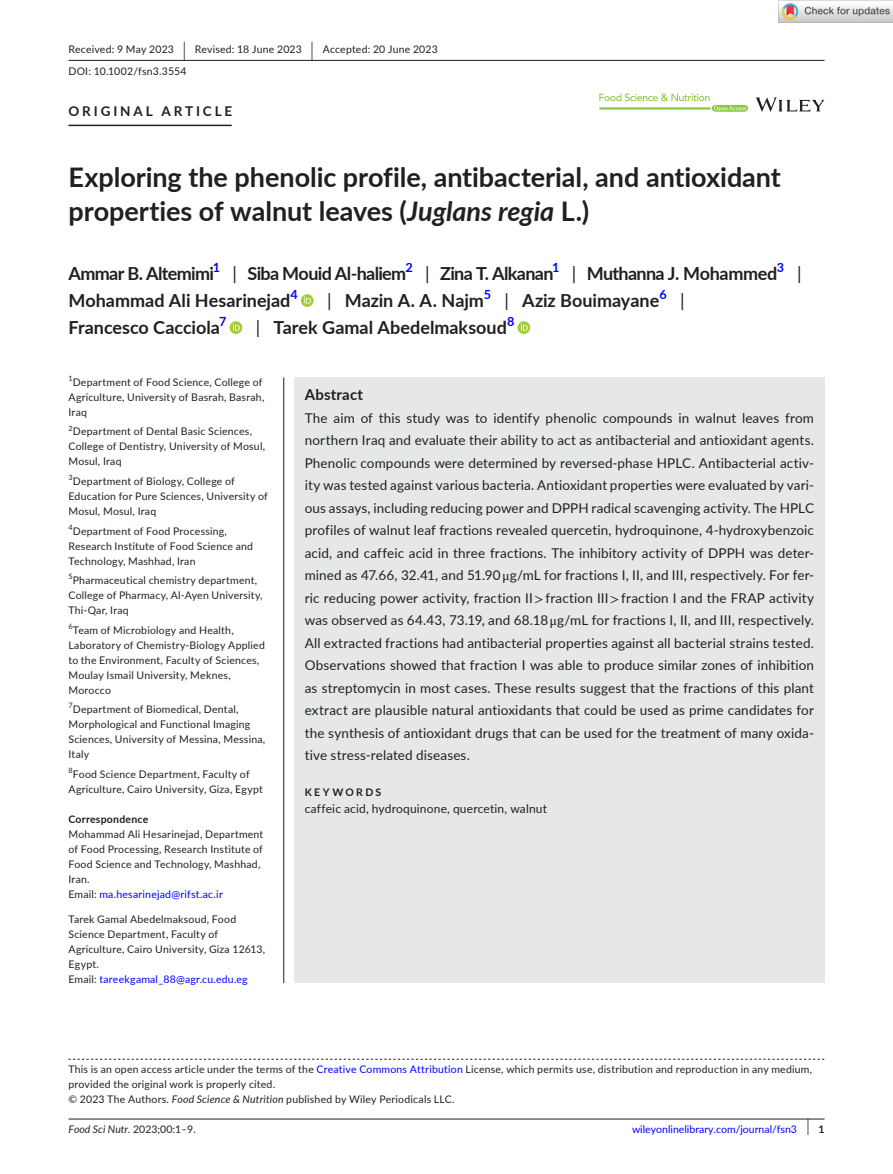
<style>
.page{position:relative;width:893px;height:1174px;background:#fff}
.page>*{position:absolute;margin:0;border:0;box-sizing:border-box;transform-origin:0 0}
.t1{font:700 27px/34.5px "Lato";color:#231f20}
.t2{font:700 18px "Lato";letter-spacing:-.005em;color:#231f20}
.t3{font:700 18px "Lato";letter-spacing:-.035em;color:#231f20}
.t4{font:700 18px "Lato";letter-spacing:-.025em;color:#231f20}
.t5{font:18px "Lato";color:#231f20}
.t6{font:700 15px "Lato";letter-spacing:.015em;color:#231f20}
.t7{font:13.5px/22.5px "Lato";letter-spacing:.01em;color:#231f20;text-align:justify}
.t8{font:700 13.5px "Lato";letter-spacing:.215em;color:#231f20}
.t9{font:700 12.6px "Lato";color:#00f}
.t10{font:12px "Lato";letter-spacing:.015em;color:#231f20}
.t11{font:10.5px/15px "Lato";letter-spacing:.02em;color:#231f20}
.t12{font:10.5px "Lato";color:#00f}
.t13{font:italic 10.5px "Lato";color:#231f20}
.t14{font:700 10.5px "Lato";letter-spacing:.02em;color:#231f20}
.t15{font:700 10.5px "Lato";letter-spacing:.22em;color:#231f20}
.t16{font:7.35px "Lato";color:#231f20}
.s1{font-size:19.65px}
.s2{font-style:italic}
.s3{font-weight:400}
.s4{color:#00f}
.s5{font-family:"STIX"}
.s6{font-style:normal}
.s7{font-size:17.4px;color:#231f20}
.s8{font-weight:700;color:#231f20}
</style>
<div class="page">
<hr style="left:68px;top:1118px;width:756px;height:1px;background:#231f20">
<svg style="left:756px;top:97px;width:68px;height:15px"></svg>
<svg style="left:599px;top:93px;width:149px;height:19px"></svg>
<hr style="left:68px;top:60px;width:756px;height:1px;background:#231f20">
<hr style="left:68px;top:125px;width:164px;height:1px;background:#231f20">
<svg style="left:301px;top:294px;width:13px;height:13px"></svg>
<svg style="left:304px;top:296px;width:7px;height:7px"></svg>
<svg style="left:230px;top:321px;width:12px;height:13px"></svg>
<svg style="left:233px;top:323px;width:7px;height:7px"></svg>
<svg style="left:517px;top:321px;width:13px;height:13px"></svg>
<svg style="left:521px;top:323px;width:7px;height:7px"></svg>
<svg style="left:68px;top:1058px;width:756px;height:1px"></svg>
<hr style="left:283px;top:377px;width:1px;height:606px;background:#231f20">
<div style="left:294px;top:377px;width:530px;height:446px;background:#e6e7e9"></div>
<div style="left:294px;top:822px;width:530px;height:161px;background:#e6e7e9"></div>
<img style="left:779px;top:0;width:114px;height:23px">
<p class="t11" style="left:68px;top:38px;width:371px;line-height:21.8px">Received: 9 May 2023 <span class="s1">|</span> Revised: 18 June 2023 <span class="s1">|</span> Accepted: 20 June 2023<br>DOI: 10.1002/fsn3.3554</p>
<p class="t8" style="left:68px;top:101px;width:165px">ORIGINAL ARTICLE</p>
<h1 class="t1" style="left:68px;top:159px;width:714px">Exploring the phenolic profile, antibacterial, and antioxidant properties of walnut leaves (<span class="s2">Juglans regia</span> L.)</h1>
<h2 class="t3" style="left:68px;top:260px;width:147px">Ammar B. Altemimi</h2>
<p class="t9" style="left:213px;top:258px;width:9px">1</p>
<h2 class="t3" style="left:232px;top:260px;width:175px"><span class="s3">|</span> Siba Mouid Al-haliem</h2>
<p class="t9" style="left:405px;top:258px;width:9px">2</p>
<h2 class="t3" style="left:425px;top:260px;width:130px"><span class="s3">|</span> Zina T. Alkanan</h2>
<p class="t9" style="left:552px;top:258px;width:9px">1</p>
<h2 class="t4" style="left:572px;top:260px;width:207px"><span class="s3">|</span> Muthanna J. Mohammed</h2>
<p class="t9" style="left:777px;top:258px;width:9px">3</p>
<h2 class="t5" style="left:797px;top:260px;width:6px">|</h2>
<h2 class="t2" style="left:68px;top:287px;width:223px">Mohammad Ali Hesarinejad</h2>
<p class="t9" style="left:290px;top:285px;width:9px">4</p>
<h2 class="t2" style="left:327px;top:287px;width:158px"><span class="s3">|</span> Mazin A. A. Najm</h2>
<p class="t9" style="left:484px;top:285px;width:9px">5</p>
<h2 class="t2" style="left:505px;top:287px;width:156px"><span class="s3">|</span> Aziz Bouimayane</h2>
<p class="t9" style="left:659px;top:285px;width:9px">6</p>
<h2 class="t5" style="left:680px;top:287px;width:6px">|</h2>
<h2 class="t2" style="left:68px;top:314px;width:153px">Francesco Cacciola</h2>
<p class="t9" style="left:219px;top:312px;width:9px">7</p>
<h2 class="t2" style="left:256px;top:314px;width:253px"><span class="s3">|</span> Tarek Gamal Abedelmaksoud</h2>
<p class="t9" style="left:507px;top:312px;width:9px">8</p>
<p class="t16" style="left:68px;top:373px;width:6px">1</p>
<p class="t11" style="left:68px;top:374px;width:197px;text-indent:4px">Department of Food Science, College of<br>Agriculture, University of Basrah, Basrah,<br>Iraq</p>
<p class="t11" style="left:68px;top:424px;width:198px"><sup>2</sup>Department of Dental Basic Sciences,<br>College of Dentistry, University of Mosul,<br>Mosul, Iraq</p>
<p class="t11" style="left:68px;top:473px;width:201px"><sup>3</sup>Department of Biology, College of<br>Education for Pure Sciences, University of<br>Mosul, Mosul, Iraq</p>
<p class="t11" style="left:68px;top:523px;width:186px"><sup>4</sup>Department of Food Processing,<br>Research Institute of Food Science and<br>Technology, Mashhad, Iran</p>
<p class="t11" style="left:68px;top:572px;width:196px"><sup>5</sup>Pharmaceutical chemistry department,<br>College of Pharmacy, Al-Ayen University,<br>Thi-Qar, Iraq</p>
<p class="t11" style="left:68px;top:622px;width:198px"><sup>6</sup>Team of Microbiology and Health,<br>Laboratory of Chemistry-Biology Applied to the Environment, Faculty of Sciences,<br>Moulay Ismail University, Meknes,<br>Morocco</p>
<p class="t11" style="left:68px;top:701px;width:198px"><sup>7</sup>Department of Biomedical, Dental,<br>Morphological and Functional Imaging<br>Sciences, University of Messina, Messina,<br>Italy</p>
<p class="t11" style="left:68px;top:766px;width:196px"><sup>8</sup>Food Science Department, Faculty of<br>Agriculture, Cairo University, Giza, Egypt</p>
<p class="t14" style="left:68px;top:811px;width:81px">Correspondence</p>
<p class="t11" style="left:68px;top:826px;width:196px">Mohammad Ali Hesarinejad, Department of Food Processing, Research Institute of<br>Food Science and Technology, Mashhad,<br>Iran.<br>Email: <span class="s4">ma.hesarinejad@rifst.ac.ir</span></p>
<p class="t11" style="left:68px;top:911px;width:198px">Tarek Gamal Abedelmaksoud, Food<br>Science Department, Faculty of<br>Agriculture, Cairo University, Giza 12613,<br>Egypt.<br>Email: <span class="s4">tareekgamal_88@agr.cu.edu.eg</span></p>
<h3 class="t6" style="left:305px;top:383px;width:60px">Abstract</h3>
<p class="t7" style="left:305px;top:406px;width:511px">The aim of this study was to identify phenolic compounds in walnut leaves from northern Iraq and evaluate their ability to act as antibacterial and antioxidant agents.<br>Phenolic compounds were determined by reversed-phase HPLC. Antibacterial activ&shy;ity was tested against various bacteria. Antioxidant properties were evaluated by vari&shy;ous assays, including reducing power and DPPH radical scavenging activity. The HPLC profiles of walnut leaf fractions revealed quercetin, hydroquinone, 4-hydroxybenzoic acid, and caffeic acid in three fractions. The inhibitory activity of DPPH was deter&shy;mined as 47.66, 32.41, and 51.90 <span class="s5">μ</span>g/mL for fractions I, II, and III, respectively. For fer&shy;ric reducing power activity, fraction II <span class="s5">&gt;</span> fraction III <span class="s5">&gt;</span> fraction I and the FRAP activity was observed as 64.43, 73.19, and 68.18 <span class="s5">μ</span>g/mL for fractions I, II, and III, respectively.<br>All extracted fractions had antibacterial properties against all bacterial strains tested.<br>Observations showed that fraction I was able to produce similar zones of inhibition as streptomycin in most cases. These results suggest that the fractions of this plant extract are plausible natural antioxidants that could be used as prime candidates for the synthesis of antioxidant drugs that can be used for the treatment of many oxida&shy;tive stress-related diseases.</p>
<p class="t15" style="left:305px;top:784px;width:78px">KEYWORDS</p>
<p class="t10" style="left:305px;top:799px;width:244px">caffeic acid, hydroquinone, quercetin, walnut</p>
<p class="t11" style="left:68px;top:1061px;width:745px">This is an open access article under the terms of the <span class="s4">Creative Commons Attribution</span> License, which permits use, distribution and reproduction in any medium, provided the original work is properly cited.<br>© 2023 The Authors. <span class="s2">Food Science &amp; Nutrition</span> published by Wiley Periodicals LLC.</p>
<p class="t13" style="left:68px;top:1121px;width:129px">Food Sci Nutr. <span class="s6">2023;00:1–9.</span></p>
<p class="t12" style="left:632px;top:1121px;width:194px">wileyonlinelibrary.com/journal/fsn3 <span class="s7">|</span> <span class="s8">1</span></p>
</div>
